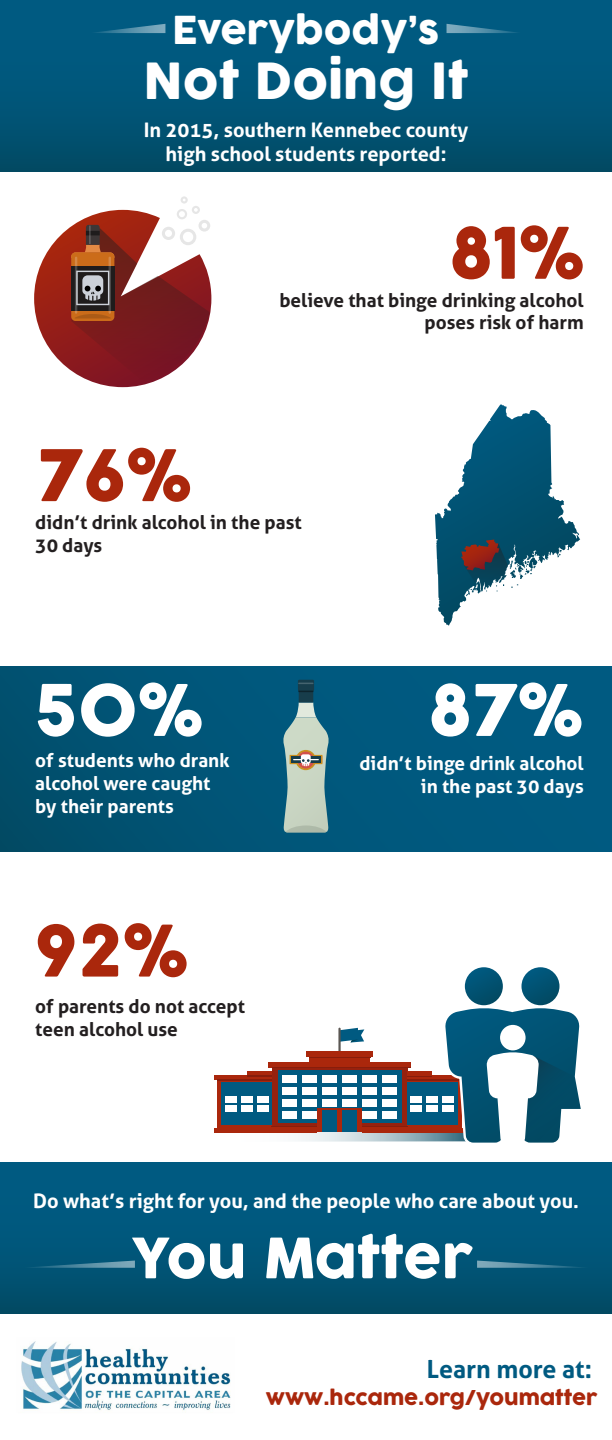
<style>
.page{position:relative;width:612px;height:1440px;background:#fff}
.page>*{position:absolute;margin:0;border:0;box-sizing:border-box;transform-origin:0 0}
.t1{font:70px "COCOGOOSE";color:#aa270c}
.t2{font:70px "COCOGOOSE";color:#fff}
.t3{font:54.8px "COCOGOOSE";color:#fff}
.t4{font:48.6px "COCOGOOSE";color:#fff}
.t5{font:37.6px "COCOGOOSE";color:#fff}
.t6{font:700 25px "Aller";color:#005a81}
.t7{font:700 20px/24px "Aller";color:#fff;text-align:center}
.t8{font:20px "COCOGOOSE";color:#aa270c}
.t9{font:700 19px/22.8px "Aller";color:#231f20}
.t10{font:700 19px/22.8px "Aller";color:#fff;text-align:right}
</style>
<div class="page">
<div style="left:0;top:1163px;width:612px;height:150px;background:linear-gradient(to bottom,#005e87,#014e6a)"></div>
<div style="left:0;top:0;width:612px;height:172px;background:linear-gradient(to bottom,#005d87,#014d69)"></div>
<img style="left:21px;top:1341px;width:210px;height:69px">
<svg style="left:477px;top:1261px;width:115px;height:7px"></svg>
<svg style="left:20px;top:1261px;width:115px;height:7px"></svg>
<div style="left:0;top:666px;width:612px;height:185px;background:linear-gradient(to right,#01506f,#005c85)"></div>
<svg style="left:34px;top:196px;width:177px;height:191px"></svg>
<svg style="left:435px;top:405px;width:73px;height:220px"></svg>
<div style="left:462px;top:965px;width:43px;height:43px;border:5px solid #fff;border-radius:50%"></div>
<div style="left:519px;top:965px;width:43px;height:43px;border:5px solid #fff;border-radius:50%"></div>
<svg style="left:465px;top:967px;width:38px;height:38px"></svg>
<div style="left:521px;top:967px;width:38px;height:38px;background:linear-gradient(to right,#085b7e,#004c69);border-radius:19px"></div>
<svg style="left:214px;top:1002px;width:367px;height:141px"></svg>
<svg style="left:282px;top:680px;width:48px;height:153px;background:#81a3a2"></svg>
<svg style="left:447px;top:24px;width:77px;height:9px"></svg>
<svg style="left:88px;top:24px;width:77px;height:9px"></svg>
<h3 class="t5" style="left:172px;top:2px;width:269px">Everybody’s</h3>
<h3 class="t4" style="left:143px;top:45px;width:327px">Not Doing It</h3>
<p class="t7" style="left:144px;top:118px;width:326px">In 2015, southern Kennebec county high school students reported:</p>
<h1 class="t1" style="left:450px;top:201px;width:136px">81%</h1>
<p class="t9" style="left:279px;top:288px;width:306px;text-align:right">believe that binge drinking alcohol poses risk of harm</p>
<h1 class="t1" style="left:37px;top:423px;width:156px">76%</h1>
<p class="t9" style="left:35px;top:534px;width:69px">30 days</p>
<p class="t9" style="left:35px;top:511px;width:268px">didn’t drink alcohol in the past</p>
<h1 class="t2" style="left:35px;top:658px;width:169px">50%</h1>
<p class="t10" style="left:35px;top:749px;width:196px;text-align:left">of students who drank alcohol were caught by their parents</p>
<h1 class="t1" style="left:34px;top:898px;width:155px">92%</h1>
<p class="t9" style="left:35px;top:995px;width:211px">of parents do not accept teen alcohol use</p>
<h1 class="t2" style="left:429px;top:658px;width:156px">87%</h1>
<p class="t10" style="left:359px;top:752px;width:226px">didn’t binge drink alcohol in the past 30 days</p>
<p class="t7" style="left:33px;top:1189px;width:547px">Do what’s right for you, and the people who care about you.</p>
<h2 class="t3" style="left:131px;top:1217px;width:343px">You Matter</h2>
<h3 class="t6" style="left:427px;top:1353px;width:167px">Learn more at:</h3>
<p class="t8" style="left:266px;top:1383px;width:333px">www.hccame.org/youmatter</p>
</div>
